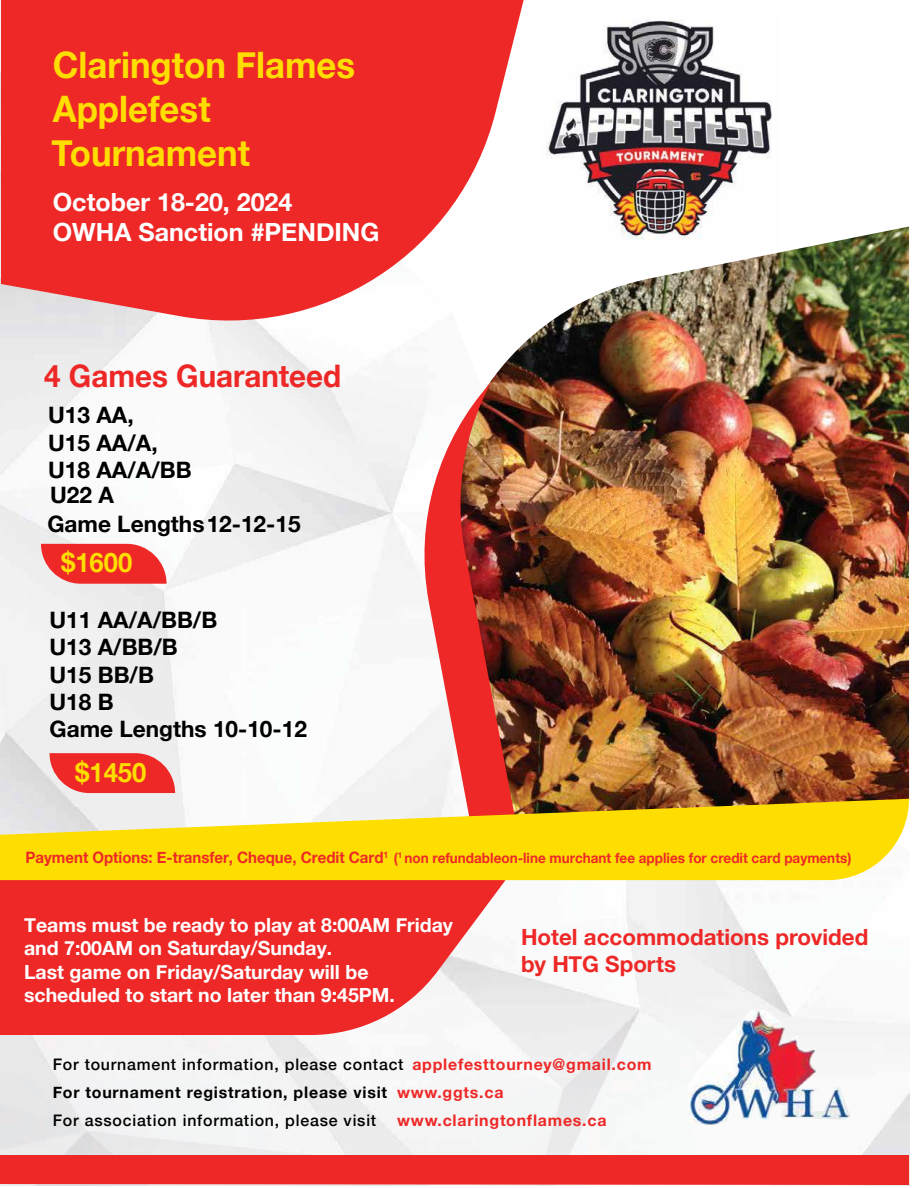
<style>
.page{position:relative;width:918px;height:1188px;background:#fff}
.page>*{position:absolute;margin:0;border:0;box-sizing:border-box;transform-origin:0 0}
.t1{font:700 36.45px/43.8px "Helvetica Neue";color:#fede00;scale:.95 1}
.t2{font:700 31.05px "Helvetica Neue";color:#ee2827;scale:.95 1}
.t3{font:700 26.85px "Helvetica Neue";color:#fdde00;scale:.95 1}
.t4{font:700 25.05px/30px "Helvetica Neue";color:#fff}
.t5{font:700 22.65px/27.2px "Helvetica Neue";color:#000}
.t6{font:700 22.35px/26.8px "Helvetica Neue";color:#ee2827}
.t7{font:700 19.5px/23.4px "Helvetica Neue";color:#fff}
.t8{font:500 15.9px/28px "Helvetica Neue";letter-spacing:.05em;color:#000}
.t9{font:700 15.9px "Helvetica Neue";letter-spacing:.05em;color:#ee2827}
.t10{font:700 14.1px "Helvetica Neue";color:#ee2827;scale:.95 1}
.s1{font-size:15.75px}
.s2{font-weight:700;color:#ee2827}
.s3{font-weight:700}
</style>
<div class="page">
<img style="left:803px;top:880px;width:106px;height:275px">
<div style="left:427px;top:1035px;width:54px;height:120px;background:#f5f5f5"></div>
<img style="left:696px;top:880px;width:107px;height:130px">
<img style="left:589px;top:880px;width:107px;height:235px">
<svg style="left:0;top:880px;width:506px;height:155px;background:#ee4140"></svg>
<img style="left:421px;top:227px;width:488px;height:572px">
<svg style="left:1px;top:0;width:523px;height:342px;fill:#ee2827"></svg>
<img style="left:413px;top:382px;width:478px;height:417px">
<svg style="left:41px;top:544px;width:126px;height:40px;background:#ee4544"></svg>
<svg style="left:50px;top:753px;width:125px;height:40px;background:#ed4241"></svg>
<svg style="left:0;top:799px;width:909px;height:81px;background:#f5d92e"></svg>
<img style="left:688px;top:1010px;width:163px;height:116px">
<div style="left:0;top:1155px;width:909px;height:30px;background:#ee2827"></div>
<img style="left:541px;top:20px;width:238px;height:227px">
<h1 class="t1" style="left:52px;top:44px;width:321px">Clarington Flames<br>Applefest<br>Tournament</h1>
<h3 class="t4" style="left:53px;top:188px;width:328px">October 18-20, 2024<br>OWHA Sanction #PENDING</h3>
<h2 class="t2" style="left:44px;top:352px;width:314px">4 Games Guaranteed</h2>
<h3 class="t5" style="left:48px;top:402px;width:145px">U13 AA,<br>U15 AA/A,<br>U18 AA/A/BB</h3>
<h3 class="t5" style="left:47px;top:481px;width:255px;line-height:28.8px">U22 A<br>Game Lengths12-12-15</h3>
<h3 class="t3" style="left:61px;top:541px;width:76px">$1600</h3>
<h3 class="t5" style="left:50px;top:607px;width:259px">U11 AA/A/BB/B<br>U13 A/BB/B<br>U15 BB/B<br>U18 B<br>Game Lengths 10-10-12</h3>
<h3 class="t3" style="left:75px;top:752px;width:76px">$1450</h3>
<p class="t10" style="left:26px;top:847px;width:871px"><span class="s1">Payment Options: E-transfer, Cheque, Credit Card</span><sup>1</sup> (<sup>1</sup> non refundableon-line murchant fee applies for credit card payments)</p>
<p class="t7" style="left:24px;top:914px;width:430px">Teams must be ready to play at 8:00AM Friday and 7:00AM on Saturday/Sunday.<br>Last game on Friday/Saturday will be scheduled to start no later than 9:45PM.</p>
<h3 class="t6" style="left:521px;top:924px;width:349px">Hotel accommodations provided by HTG Sports</h3>
<p class="t8" style="left:53px;top:1049px;width:600px">For tournament information, please contact <span class="s2">applefesttourney@gmail.com<br></span><span class="s3">For tournament registration, please visit</span> <span class="s2">www.ggts.ca<br></span>For association information, please visit</p>
<p class="t9" style="left:397px;top:1108px;width:211px">www.claringtonflames.ca</p>
</div>
